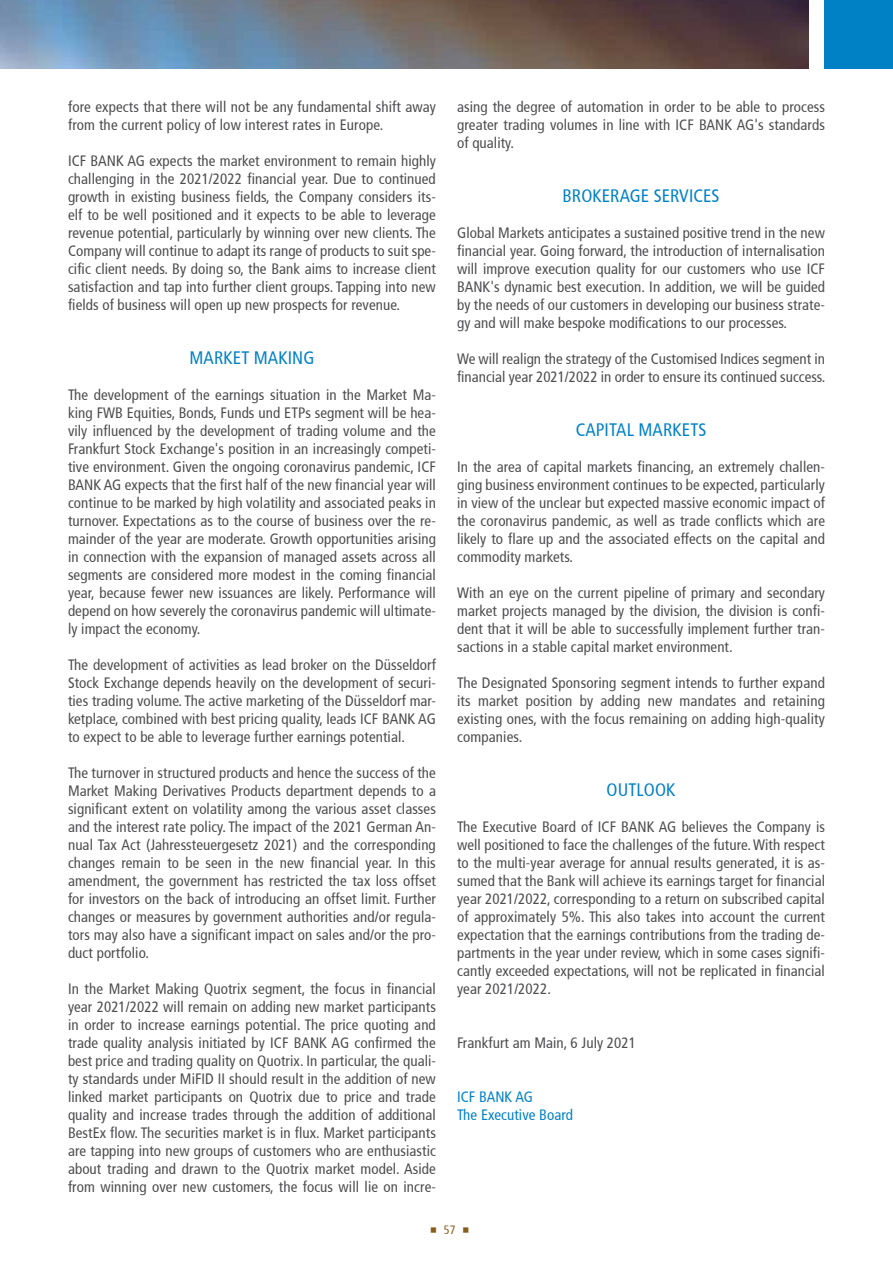
<style>
.page{position:relative;width:893px;height:1263px;background:#fff}
.page>*{position:absolute;margin:0;border:0;box-sizing:border-box;transform-origin:0 0}
.t1{font:condensed 18px "Frutiger";letter-spacing:.005em;color:#0081c6}
.t2{font:condensed 15px/18px "Frutiger";letter-spacing:.005em;color:#4d4d4f;text-align:justify}
.t3{font:condensed 15px/18px "Frutiger";letter-spacing:.005em;color:#0081c6}
.t4{font:condensed 12px "Frutiger";color:#875d1b}
</style>
<div class="page">
<img style="left:0;top:0;width:808px;height:68px">
<div style="left:825px;top:0;width:68px;height:68px;background:#0081c6"></div>
<p class="t2" style="left:68px;top:97px;width:369px">fore expects that there will not be any fundamental shift away from the current policy of low interest rates in Europe.</p>
<p class="t2" style="left:68px;top:151px;width:369px">ICF BANK AG expects the market environment to remain highly challenging in the 2021/2022 financial year. Due to continued growth in existing business fields, the Company considers its&shy;elf to be well positioned and it expects to be able to leverage revenue potential, particularly by winning over new clients. The Company will continue to adapt its range of products to suit spe&shy;cific client needs. By doing so, the Bank aims to increase client satisfaction and tap into further client groups. Tapping into new fields of business will open up new prospects for revenue.</p>
<p class="t1" style="left:190px;top:347px;width:75px">Market Making</p>
<p class="t2" style="left:68px;top:385px;width:369px">The development of the earnings situation in the Market Ma&shy;king FWB Equities, Bonds, Funds und ETPs segment will be hea&shy;vily influenced by the development of trading volume and the Frankfurt Stock Exchange's position in an increasingly competi&shy;tive environment. Given the ongoing coronavirus pandemic, ICF BANK AG expects that the first half of the new financial year will continue to be marked by high volatility and associated peaks in turnover. Expectations as to the course of business over the re&shy;mainder of the year are moderate. Growth opportunities arising in connection with the expansion of managed assets across all segments are considered more modest in the coming financial year, because fewer new issuances are likely. Performance will depend on how severely the coronavirus pandemic will ultimate&shy;ly impact the economy.</p>
<p class="t2" style="left:68px;top:655px;width:369px">The development of activities as lead broker on the Düsseldorf Stock Exchange depends heavily on the development of securi&shy;ties trading volume. The active marketing of the Düsseldorf mar&shy;ketplace, combined with best pricing quality, leads ICF BANK AG to expect to be able to leverage further earnings potential.</p>
<p class="t2" style="left:68px;top:763px;width:369px">The turnover in structured products and hence the success of the Market Making Derivatives Products department depends to a significant extent on volatility among the various asset classes and the interest rate policy. The impact of the 2021 German An&shy;nual Tax Act (Jahressteuergesetz 2021) and the corresponding changes remain to be seen in the new financial year. In this amendment, the government has restricted the tax loss offset for investors on the back of introducing an offset limit. Further changes or measures by government authorities and/or regula&shy;tors may also have a significant impact on sales and/or the pro&shy;duct portfolio.</p>
<p class="t2" style="left:68px;top:979px;width:369px">In the Market Making Quotrix segment, the focus in financial year 2021/2022 will remain on adding new market participants in order to increase earnings potential. The price quoting and trade quality analysis initiated by ICF BANK AG confirmed the best price and trading quality on Quotrix. In particular, the quali&shy;ty standards under MiFID II should result in the addition of new linked market participants on Quotrix due to price and trade quality and increase trades through the addition of additional BestEx flow. The securities market is in flux. Market participants are tapping into new groups of customers who are enthusiastic about trading and drawn to the Quotrix market model. Aside from winning over new customers, the focus will lie on incre-</p>
<p class="t2" style="left:457px;top:97px;width:369px">asing the degree of automation in order to be able to process greater trading volumes in line with ICF BANK AG's standards of quality.</p>
<p class="t1" style="left:562px;top:185px;width:159px">Brokerag e Services</p>
<p class="t2" style="left:457px;top:223px;width:369px">Global Markets anticipates a sustained positive trend in the new financial year. Going forward, the introduction of internalisation will improve execution quality for our customers who use ICF BANK's dynamic best execution. In addition, we will be guided by the needs of our customers in developing our business strate&shy;gy and will make bespoke modifications to our processes.</p>
<p class="t2" style="left:457px;top:349px;width:370px">We will realign the strategy of the Customised Indices segment in financial year 2021/2022 in order to ensure its continued success.</p>
<p class="t1" style="left:576px;top:419px;width:132px">Capital Markets</p>
<p class="t2" style="left:457px;top:457px;width:369px">In the area of capital markets financing, an extremely challen&shy;ging business environment continues to be expected, particularly in view of the unclear but expected massive economic impact of the coronavirus pandemic, as well as trade conflicts which are likely to flare up and the associated effects on the capital and commodity markets.</p>
<p class="t2" style="left:457px;top:583px;width:369px">With an eye on the current pipeline of primary and secondary market projects managed by the division, the division is confi&shy;dent that it will be able to successfully implement further tran&shy;sactions in a stable capital market environment.</p>
<p class="t2" style="left:457px;top:673px;width:369px">The Designated Sponsoring segment intends to further expand its market position by adding new mandates and retaining existing ones, with the focus remaining on adding high-quality companies.</p>
<p class="t1" style="left:607px;top:779px;width:69px">Outlook</p>
<p class="t2" style="left:457px;top:817px;width:369px">The Executive Board of ICF BANK AG believes the Company is well positioned to face the challenges of the future. With respect to the multi-year average for annual results generated, it is as&shy;sumed that the Bank will achieve its earnings target for financial year 2021/2022, corresponding to a return on subscribed capital of approximately 5%. This also takes into account the current expectation that the earnings contributions from the trading de&shy;partments in the year under review, which in some cases signifi&shy;cantly exceeded expectations, will not be replicated in financial year 2021/2022.</p>
<p class="t2" style="left:457px;top:1033px;width:180px">Frankfurt am Main, 6 July 2021</p>
<p class="t3" style="left:457px;top:1087px;width:118px">ICF BANK AG<br>The Executive Board</p>
<p class="t4" style="left:430px;top:1223px;width:41px">○ 57 ○</p>
</div>
